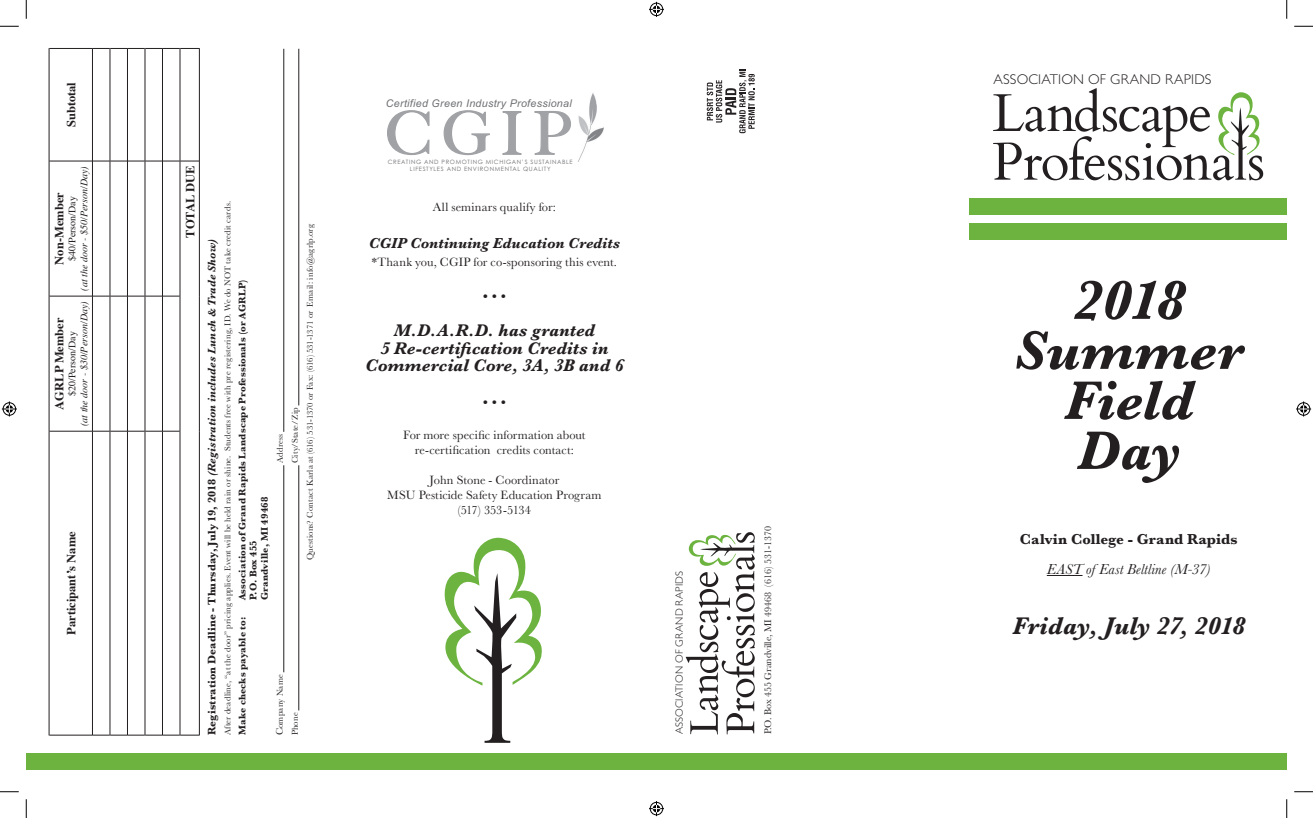
<style>
.page{position:relative;width:1313px;height:818px;background:#fff}
.page>*{position:absolute;margin:0;border:0;box-sizing:border-box;transform-origin:0 0}
.t1{font:500 59.25px "Big Caslon";color:#a0a2a5}
.t2{font:italic 700 56.25px "Baskerville";letter-spacing:-.005em;color:#231f20}
.t3{font:italic 700 25px "Baskerville";letter-spacing:-.005em;color:#231f20}
.t4{font:italic 700 17.5px/17.5px "Baskerville";letter-spacing:.005em;color:#231f20;text-align:center}
.t5{font:italic 700 15px "Baskerville";letter-spacing:.005em;color:#231f20}
.t6{font:700 15px "Baskerville";letter-spacing:.005em;color:#231f20}
.t7{font:italic 15px "Baskerville";letter-spacing:.01em;color:#231f20}
.t8{font:15px "Baskerville";color:#231f20}
.t9{font:300 14.12px "Gill Sans";letter-spacing:.015em;color:#231f20}
.t10{font:12.5px "Baskerville";letter-spacing:.005em;color:#231f20}
.t11{font:700 12.5px "Times";color:#231f20}
.t12{font:12.5px "Baskerville";letter-spacing:-.04em;color:#231f20}
.t13{font:700 11.25px "Baskerville";letter-spacing:.01em;color:#231f20}
.t14{font:italic 10.62px "Arial";letter-spacing:.03em;color:#6e6f72}
.t15{font:300 10.62px "Gill Sans";letter-spacing:.015em;color:#231f20}
.t16{font:700 10px "Baskerville";letter-spacing:.02em;color:#231f20}
.t17{font:italic 10px "Times";color:#231f20}
.t18{font:10px "Baskerville";color:#231f20}
.t19{font:10px "Times";color:#231f20}
.t20{font:8.75px "Baskerville";letter-spacing:.02em;color:#231f20}
.t21{font:5.88px/7.1px "Century Gothic";letter-spacing:.11em;color:#6e6f72;text-align:center}
.s1{font-style:italic}
.s2{font-size:10px}
</style>
<div class="page">
<div style="left:26px;top:753px;width:1260px;height:16px;background:#6cb43f"></div>
<hr style="left:1046px;top:575px;width:36px;height:1px;background:#231f20">
<svg style="left:686px;top:532px;width:68px;height:202px"></svg>
<svg style="left:387px;top:110px;width:184px;height:46px"></svg>
<img style="left:578px;top:93px;width:25px;height:68px">
<svg style="left:993px;top:88px;width:270px;height:92px"></svg>
<div style="left:969px;top:198px;width:317px;height:17px;background:#6cb43f"></div>
<div style="left:969px;top:223px;width:317px;height:17px;background:#6cb43f"></div>
<svg style="left:444px;top:537px;width:98px;height:205px"></svg>
<hr style="left:283px;top:465px;width:1px;height:207px;background:#231f20">
<hr style="left:283px;top:49px;width:1px;height:383px;background:#231f20">
<hr style="left:298px;top:465px;width:1px;height:245px;background:#231f20">
<hr style="left:298px;top:49px;width:1px;height:356px;background:#231f20">
<hr style="left:49px;top:431px;width:1px;height:304px;background:#231f20">
<hr style="left:49px;top:734px;width:43px;height:1px;background:#231f20">
<hr style="left:49px;top:296px;width:1px;height:135px;background:#231f20">
<hr style="left:49px;top:431px;width:43px;height:1px;background:#231f20">
<hr style="left:49px;top:161px;width:1px;height:135px;background:#231f20">
<hr style="left:49px;top:296px;width:43px;height:1px;background:#231f20">
<hr style="left:49px;top:48px;width:1px;height:113px;background:#231f20">
<hr style="left:49px;top:161px;width:43px;height:1px;background:#231f20">
<hr style="left:49px;top:48px;width:43px;height:1px;background:#231f20">
<hr style="left:92px;top:431px;width:1px;height:304px;background:#231f20">
<hr style="left:92px;top:296px;width:1px;height:135px;background:#231f20">
<hr style="left:92px;top:161px;width:1px;height:135px;background:#231f20">
<hr style="left:92px;top:48px;width:1px;height:113px;background:#231f20">
<hr style="left:110px;top:431px;width:1px;height:304px;background:#231f20">
<hr style="left:110px;top:296px;width:1px;height:135px;background:#231f20">
<hr style="left:110px;top:161px;width:1px;height:135px;background:#231f20">
<hr style="left:110px;top:48px;width:1px;height:113px;background:#231f20">
<hr style="left:127px;top:431px;width:1px;height:304px;background:#231f20">
<hr style="left:127px;top:296px;width:1px;height:135px;background:#231f20">
<hr style="left:127px;top:161px;width:1px;height:135px;background:#231f20">
<hr style="left:127px;top:48px;width:1px;height:113px;background:#231f20">
<hr style="left:145px;top:431px;width:1px;height:304px;background:#231f20">
<hr style="left:145px;top:296px;width:1px;height:135px;background:#231f20">
<hr style="left:145px;top:161px;width:1px;height:135px;background:#231f20">
<hr style="left:145px;top:48px;width:1px;height:113px;background:#231f20">
<hr style="left:162px;top:431px;width:1px;height:304px;background:#231f20">
<hr style="left:162px;top:296px;width:1px;height:135px;background:#231f20">
<svg style="left:93px;top:431px;width:87px;height:1px"></svg>
<hr style="left:162px;top:161px;width:1px;height:135px;background:#231f20">
<svg style="left:93px;top:296px;width:87px;height:1px"></svg>
<hr style="left:162px;top:48px;width:1px;height:113px;background:#231f20">
<hr style="left:180px;top:431px;width:1px;height:304px;background:#231f20">
<svg style="left:93px;top:734px;width:106px;height:1px"></svg>
<hr style="left:180px;top:296px;width:1px;height:135px;background:#231f20">
<hr style="left:180px;top:161px;width:1px;height:135px;background:#231f20">
<hr style="left:180px;top:48px;width:1px;height:113px;background:#231f20">
<svg style="left:93px;top:161px;width:106px;height:1px"></svg>
<svg style="left:93px;top:48px;width:106px;height:1px"></svg>
<hr style="left:199px;top:431px;width:1px;height:304px;background:#231f20">
<hr style="left:199px;top:296px;width:1px;height:135px;background:#231f20">
<hr style="left:199px;top:161px;width:1px;height:135px;background:#231f20">
<hr style="left:199px;top:48px;width:1px;height:113px;background:#231f20">
<svg style="left:706px;top:70px;width:48px;height:63px"></svg>
<svg style="left:0;top:25px;width:19px;height:2px"></svg>
<svg style="left:1294px;top:25px;width:18px;height:2px"></svg>
<svg style="left:0;top:791px;width:19px;height:1px"></svg>
<svg style="left:1294px;top:791px;width:18px;height:1px"></svg>
<svg style="left:25px;top:0;width:2px;height:19px"></svg>
<svg style="left:25px;top:799px;width:2px;height:19px"></svg>
<svg style="left:1286px;top:0;width:1px;height:19px"></svg>
<svg style="left:1286px;top:799px;width:1px;height:19px"></svg>
<svg style="left:649px;top:2px;width:15px;height:15px"></svg>
<svg style="left:649px;top:801px;width:15px;height:15px"></svg>
<svg style="left:2px;top:401px;width:15px;height:15px"></svg>
<svg style="left:1296px;top:401px;width:15px;height:15px"></svg>
<p class="t11" style="left:59px;top:127px;width:47px;rotate:-90deg">Subtotal</p>
<p class="t17" style="left:75px;top:291px;width:126px;rotate:-90deg">(at the door - $50/Person/Day)</p>
<p class="t11" style="left:47px;top:264px;width:74px;rotate:-90deg">Non-Member</p>
<p class="t19" style="left:63px;top:261px;width:66px;rotate:-90deg">$40/Person/Day</p>
<p class="t17" style="left:75px;top:426px;width:126px;rotate:-90deg">(at the door - $30/Person/Day)</p>
<p class="t11" style="left:47px;top:409px;width:94px;rotate:-90deg">AGRLP Member</p>
<p class="t19" style="left:63px;top:396px;width:66px;rotate:-90deg">$20/Person/Day</p>
<p class="t11" style="left:59px;top:634px;width:105px;rotate:-90deg">Participant’s Name</p>
<p class="t11" style="left:178px;top:237px;width:73px;rotate:-90deg">TOTAL DUE</p>
<p class="t20" style="left:222px;top:735px;width:535px;rotate:-90deg">After deadline, “at the door” pricing applies. Event will be held rain or shine. Students free with pre registering, ID. We do NOT take credit cards.</p>
<p class="t20" style="left:304px;top:560px;width:338px;rotate:-90deg">Questions? Contact Karla at (616) 531-1370 or Fax: (616) 531-1371 or Email: info@agrlp.org</p>
<p class="t13" style="left:204px;top:735px;width:498px;rotate:-90deg">Registration Deadline - Thursday, July 19, 2018 <span class="s1">(Registration includes Lunch &amp; Trade Show)</span></p>
<p class="t16" style="left:235px;top:600px;width:322px;rotate:-90deg">Association of Grand Rapids Landscape Professionals (or AGRLP)</p>
<p class="t20" style="left:289px;top:463px;width:57px;rotate:-90deg">City/State/Zip</p>
<p class="t20" style="left:274px;top:463px;width:31px;rotate:-90deg">Address</p>
<p class="t16" style="left:258px;top:600px;width:105px;rotate:-90deg">Grandville, MI 49468</p>
<p class="t16" style="left:246px;top:600px;width:62px;rotate:-90deg">P.O. Box 455</p>
<p class="t16" style="left:235px;top:735px;width:120px;rotate:-90deg">Make checks payable to:</p>
<p class="t20" style="left:274px;top:735px;width:62px;rotate:-90deg"><span class="s2">C</span>ompany Name</p>
<p class="t20" style="left:289px;top:735px;width:24px;rotate:-90deg">Phone</p>
<p class="t14" style="left:386px;top:97px;width:187px">Certified Green Industry Professional</p>
<p class="t1" style="left:386px;top:99px;width:187px">CGIP</p>
<p class="t21" style="left:388px;top:158px;width:186px">CREATING AND PROMOTING MICHIGAN’S SUSTAINABLE<br>LIFESTYLES AND ENVIRONMENTAL QUALITY</p>
<p class="t10" style="left:433px;top:199px;width:125px">All seminars qualify for:</p>
<p class="t5" style="left:369px;top:233px;width:253px">CGIP Continuing Education Credits</p>
<p class="t10" style="left:372px;top:254px;width:247px">*Thank you, CGIP for co-sponsoring this event.</p>
<p class="t8" style="left:483px;top:287px;width:25px">• • •</p>
<p class="t4" style="left:394px;top:322px;width:202px">M.D.A.R.D. has granted</p>
<p class="t4" style="left:365px;top:339px;width:260px">5 Re-certification Credits in<br>Commercial Core, 3A, 3B and 6</p>
<p class="t8" style="left:483px;top:392px;width:25px">• • •</p>
<p class="t10" style="left:403px;top:427px;width:184px">For more specific information about</p>
<p class="t10" style="left:415px;top:442px;width:161px">re-certification credits contact:</p>
<p class="t10" style="left:429px;top:472px;width:131px">John Stone - Coordinator</p>
<p class="t10" style="left:387px;top:487px;width:216px">MSU Pesticide Safety Education Program</p>
<p class="t12" style="left:458px;top:502px;width:75px">(517) 353-5134</p>
<p class="t15" style="left:673px;top:734px;width:165px;rotate:-90deg">ASSOCIATION OF GRAND RAPIDS</p>
<p class="t18" style="left:761px;top:734px;width:210px;rotate:-90deg">P.O. Box 455 Grandville, MI 49468 (616) 531-1370</p>
<p class="t9" style="left:993px;top:71px;width:220px">ASSOCIATION OF GRAND RAPIDS</p>
<p class="t2" style="left:1072px;top:261px;width:114px">2018</p>
<p class="t2" style="left:1015px;top:311px;width:229px">Summer</p>
<p class="t2" style="left:1064px;top:361px;width:131px">Field</p>
<p class="t2" style="left:1077px;top:411px;width:105px">Day</p>
<p class="t6" style="left:1020px;top:528px;width:219px">Calvin College - Grand Rapids</p>
<p class="t7" style="left:1046px;top:559px;width:165px">EAST of East Beltline (M-37)</p>
<p class="t3" style="left:1012px;top:608px;width:234px">Friday, July 27, 2018</p>
</div>
